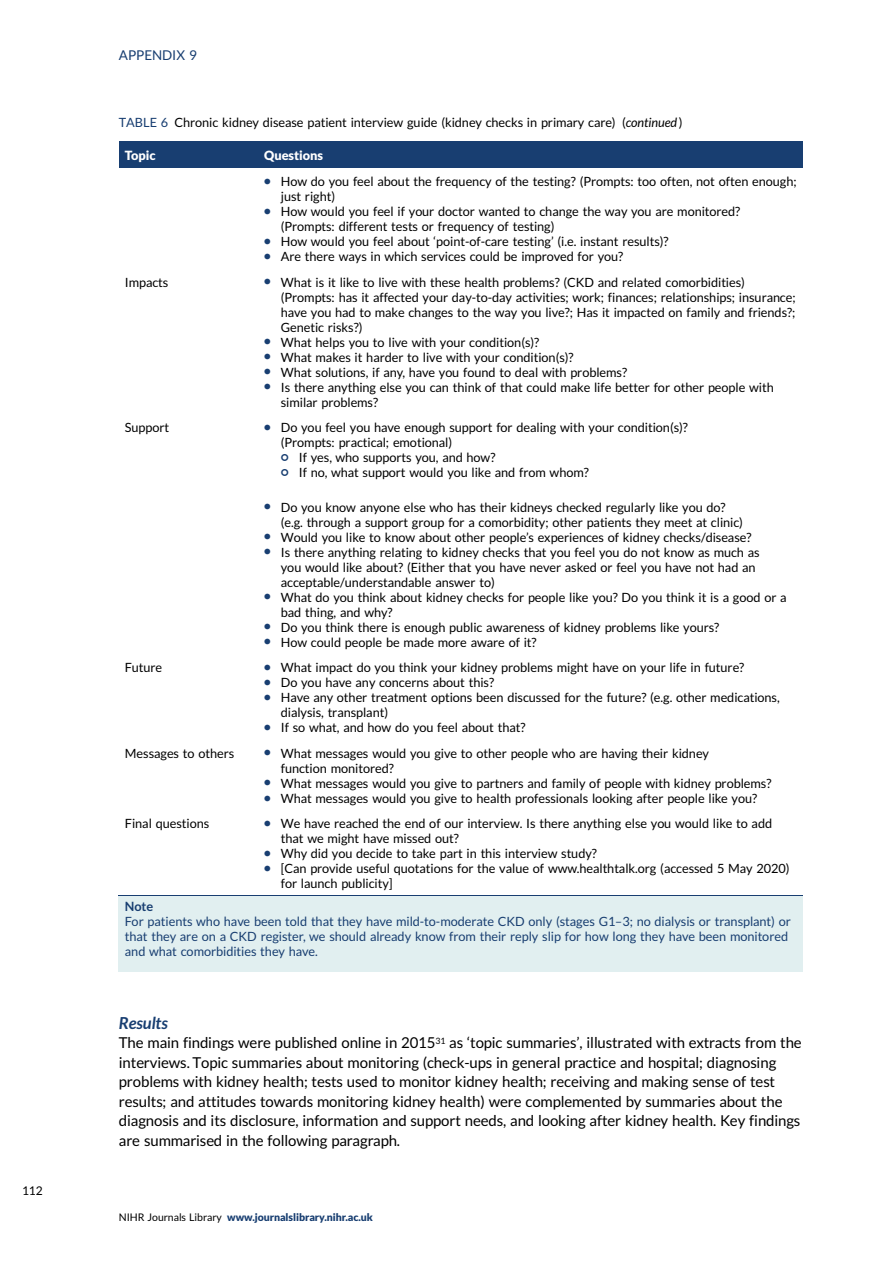
<style>
.page{position:relative;width:893px;height:1263px;background:#fff}
.page>*{position:absolute;margin:0;border:0;box-sizing:border-box;transform-origin:0 0}
.t1{font:16.5px "Adv TT9 c 438 aa 4.BI";color:#183e71}
.t2{font:15px/19.5px "Adv T Ta 9 c 1 b 374";color:#000}
.t3{font:13.5px "Adv T Ta 9 c 1 b 374";color:#183e71}
.t4{font:12.75px/15px "Adv T Ta 9 c 1 b 374";color:#000}
.t5{font:12.75px/15px "Adv T Ta 9 c 1 b 374";color:#183e71}
.t6{font:12.75px "Adv T Tfac 587 ca.B";color:#fff}
.t7{font:12.75px "Adv TT6071803 a.B";color:#183e71}
.t8{font:12px "Adv T Ta 9 c 1 b 374";color:#000}
.t9{font:10.5px "Adv T Tfac 587 ca.B";color:#183e71}
.s1{color:#183e71}
.s2{font-family:"Adv T Teb 5 f 0 e 55.I"}
.s3{font-family:"Adv TT4 ff 65459";font-size:9.75px;color:#183e71}
.s4{font-style:inherit}
.s5{font-family:"Adv T Ta 9 c 1 b 374";color:#000}
</style>
<div class="page">
<div style="left:119px;top:141px;width:145px;height:26px;background:#183e71"></div>
<div style="left:246px;top:141px;width:557px;height:26px;background:#183e71"></div>
<hr style="left:119px;top:895px;width:684px;height:1px;background:#183e71">
<div style="left:119px;top:896px;width:684px;height:31px;background:#e1eff0"></div>
<div style="left:119px;top:911px;width:684px;height:61px;background:#e1eff0"></div>
<p class="t8" style="left:22px;top:1186px;width:22px">112</p>
<p class="t3" style="left:119px;top:50px;width:79px">APPENDIX 9</p>
<p class="t4" style="left:119px;top:116px;width:565px"><span class="s1">TABLE 6</span> Chronic kidney disease patient interview guide (kidney checks in primary care) (<span class="s2">continued</span>)</p>
<p class="t6" style="left:125px;top:151px;width:32px">Topic</p>
<p class="t6" style="left:264px;top:151px;width:60px">Questions</p>
<p class="t4" style="left:264px;top:175px;width:534px"><span class="s3">l</span> How do you feel about the frequency of the testing? (Prompts: too often, not often enough;</p>
<p class="t4" style="left:281px;top:190px;width:56px">just right)</p>
<p class="t4" style="left:264px;top:205px;width:478px"><span class="s3">l</span> How would you feel if your doctor wanted to change the way you are monitored?</p>
<p class="t4" style="left:281px;top:220px;width:275px">(Prompts: different tests or frequency of testing)</p>
<p class="t4" style="left:264px;top:235px;width:406px"><span class="s3">l</span> How would you feel about <span class="s4">‘</span>point-of-care testing<span class="s4">’</span> (i.e. instant results)?</p>
<p class="t4" style="left:264px;top:250px;width:361px"><span class="s3">l</span> Are there ways in which services could be improved for you?</p>
<p class="t4" style="left:125px;top:275px;width:45px">Impacts</p>
<p class="t4" style="left:264px;top:275px;width:483px"><span class="s3">l</span> What is it like to live with these health problems? (CKD and related comorbidities)</p>
<p class="t4" style="left:281px;top:290px;width:516px">(Prompts: has it affected your day-to-day activities; work; finances; relationships; insurance;</p>
<p class="t4" style="left:281px;top:305px;width:516px">have you had to make changes to the way you live?; Has it impacted on family and friends?;</p>
<p class="t4" style="left:281px;top:320px;width:83px">Genetic risks?)</p>
<p class="t4" style="left:264px;top:336px;width:277px"><span class="s3">l</span> What helps you to live with your condition(s)?</p>
<p class="t4" style="left:264px;top:350px;width:311px"><span class="s3">l</span> What makes it harder to live with your condition(s)?</p>
<p class="t4" style="left:264px;top:365px;width:365px"><span class="s3">l</span> What solutions, if any, have you found to deal with problems?</p>
<p class="t4" style="left:264px;top:380px;width:511px"><span class="s3">l</span> Is there anything else you can think of that could make life better for other people with</p>
<p class="t4" style="left:281px;top:395px;width:99px">similar problems?</p>
<p class="t4" style="left:125px;top:421px;width:46px">Support</p>
<p class="t4" style="left:280px;top:421px;width:409px;text-indent:-17px"><span class="s3">l</span> Do you feel you have enough support for dealing with your condition(s)? (Prompts: practical; emotional)<br><span class="s3">¢</span> If yes, who supports you, and how?<br><span class="s3">¢</span> If no, what support would you like and from whom?</p>
<p class="t4" style="left:264px;top:500px;width:463px"><span class="s3">l</span> Do you know anyone else who has their kidneys checked regularly like you do?</p>
<p class="t4" style="left:281px;top:515px;width:464px">(e.g. through a support group for a comorbidity; other patients they meet at clinic)</p>
<p class="t4" style="left:264px;top:530px;width:489px"><span class="s3">l</span> Would you like to know about other people<span class="s4">’</span>s experiences of kidney checks/disease?</p>
<p class="t4" style="left:264px;top:545px;width:497px"><span class="s3">l</span> Is there anything relating to kidney checks that you feel you do not know as much as</p>
<p class="t4" style="left:281px;top:560px;width:476px">you would like about? (Either that you have never asked or feel you have not had an</p>
<p class="t4" style="left:281px;top:575px;width:216px">acceptable/understandable answer to)</p>
<p class="t4" style="left:264px;top:590px;width:524px"><span class="s3">l</span> What do you think about kidney checks for people like you? Do you think it is a good or a</p>
<p class="t4" style="left:281px;top:606px;width:113px">bad thing, and why?</p>
<p class="t4" style="left:264px;top:620px;width:457px"><span class="s3">l</span> Do you think there is enough public awareness of kidney problems like yours?</p>
<p class="t4" style="left:264px;top:635px;width:274px"><span class="s3">l</span> How could people be made more aware of it?</p>
<p class="t4" style="left:125px;top:661px;width:39px">Future</p>
<p class="t4" style="left:264px;top:661px;width:482px"><span class="s3">l</span> What impact do you think your kidney problems might have on your life in future?</p>
<p class="t4" style="left:264px;top:676px;width:232px"><span class="s3">l</span> Do you have any concerns about this?</p>
<p class="t4" style="left:264px;top:691px;width:517px"><span class="s3">l</span> Have any other treatment options been discussed for the future? (e.g. other medications,</p>
<p class="t4" style="left:281px;top:706px;width:109px">dialysis, transplant)</p>
<p class="t4" style="left:264px;top:721px;width:263px"><span class="s3">l</span> If so what, and how do you feel about that?</p>
<p class="t4" style="left:125px;top:747px;width:111px">Messages to others</p>
<p class="t4" style="left:264px;top:746px;width:447px"><span class="s3">l</span> What messages would you give to other people who are having their kidney</p>
<p class="t4" style="left:281px;top:761px;width:114px">function monitored?</p>
<p class="t4" style="left:264px;top:776px;width:509px"><span class="s3">l</span> What messages would you give to partners and family of people with kidney problems?</p>
<p class="t4" style="left:264px;top:791px;width:495px"><span class="s3">l</span> What messages would you give to health professionals looking after people like you?</p>
<p class="t4" style="left:125px;top:817px;width:86px">Final questions</p>
<p class="t4" style="left:264px;top:817px;width:510px"><span class="s3">l</span> We have reached the end of our interview. Is there anything else you would like to add</p>
<p class="t4" style="left:281px;top:832px;width:180px">that we might have missed out?</p>
<p class="t4" style="left:264px;top:847px;width:334px"><span class="s3">l</span> Why did you decide to take part in this interview study?</p>
<p class="t4" style="left:264px;top:862px;width:527px"><span class="s3">l</span> [Can provide useful quotations for the value of www.healthtalk.org (accessed 5 May 2020)</p>
<p class="t4" style="left:281px;top:877px;width:113px">for launch publicity]</p>
<p class="t7" style="left:125px;top:902px;width:30px">Note</p>
<p class="t5" style="left:125px;top:915px;width:667px">For patients who have been told that they have mild-to-moderate CKD only (stages G1<span class="s4">–</span>3; no dialysis or transplant) or that they are on a CKD register, we should already know from their reply slip for how long they have been monitored and what comorbidities they have.</p>
<p class="t1" style="left:119px;top:1016px;width:50px">Results</p>
<p class="t2" style="left:119px;top:1034px;width:684px">The main findings were published online in 2015<sup>31</sup> as <span class="s4">‘</span>topic summaries<span class="s4">’</span>, illustrated with extracts from the interviews. Topic summaries about monitoring (check-ups in general practice and hospital; diagnosing problems with kidney health; tests used to monitor kidney health; receiving and making sense of test results; and attitudes towards monitoring kidney health) were complemented by summaries about the diagnosis and its disclosure, information and support needs, and looking after kidney health. Key findings are summarised in the following paragraph.</p>
<p class="t9" style="left:119px;top:1213px;width:255px"><span class="s5">NIHR Journals Library</span> www.journalslibrary.nihr.ac.uk</p>
</div>
